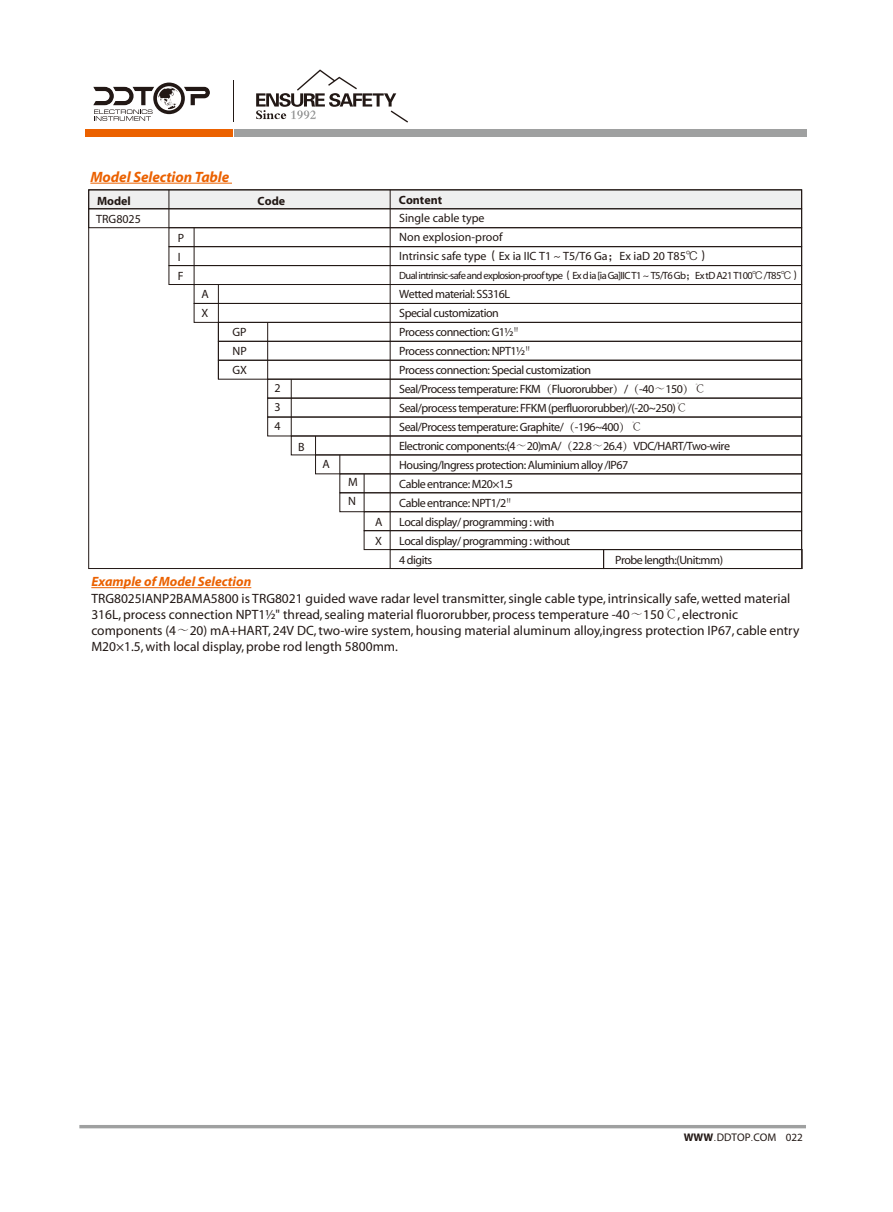
<style>
.page{position:relative;width:893px;height:1212px;background:#fff}
.page>*{position:absolute;margin:0;border:0;box-sizing:border-box;transform-origin:0 0}
.t1{font:italic 700 15px "Myriad";letter-spacing:-.005em;color:#eb6100}
.t2{font:13.5px/16.2px "Myriad";color:#221815}
.t3{font:12px/19px "Myriad";letter-spacing:-.04em;color:#221815}
.t4{font:12px/17.2px "Myriad";color:#221815}
.t5{font:700 12px "Myriad";color:#221815}
.t6{font:11.1px "Myriad";color:#221815}
.t7{font:11.1px "FZXH1 JW GB1 0";color:#221815}
.t8{font:10.5px "Myriad";letter-spacing:-.06em;color:#221815}
.s1{font-weight:700}
.s2{font-family:"FZZDXJW GB1 0"}
.s3{font-family:"Adobe Song Std";font-weight:300}
.s4{font-weight:700;font-style:italic;color:#eb6100}
.s5{font-family:"FZXH1 JW GB1 0"}
</style>
<div class="page">
<hr style="left:90px;top:183px;width:142px;height:1px;background:#eb6100">
<div style="left:89px;top:190px;width:713px;height:19px;background:#efefef"></div>
<div style="left:88px;top:190px;width:714px;height:19px;border:1px solid #221815"></div>
<div style="left:169px;top:227px;width:633px;height:20px;border:1px solid #221815"></div>
<div style="left:169px;top:246px;width:633px;height:20px;border:1px solid #221815"></div>
<div style="left:169px;top:265px;width:633px;height:20px;border:1px solid #221815"></div>
<div style="left:194px;top:284px;width:608px;height:20px;border:1px solid #221815"></div>
<div style="left:194px;top:303px;width:608px;height:20px;border:1px solid #221815"></div>
<div style="left:218px;top:322px;width:584px;height:19px;border:1px solid #221815"></div>
<div style="left:267px;top:379px;width:535px;height:19px;border:1px solid #221815"></div>
<div style="left:267px;top:398px;width:535px;height:19px;border:1px solid #221815"></div>
<div style="left:267px;top:417px;width:535px;height:19px;border:1px solid #221815"></div>
<div style="left:218px;top:341px;width:584px;height:19px;border:1px solid #221815"></div>
<div style="left:218px;top:360px;width:584px;height:19px;border:1px solid #221815"></div>
<div style="left:291px;top:436px;width:511px;height:19px;border:1px solid #221815"></div>
<div style="left:315px;top:455px;width:487px;height:19px;border:1px solid #221815"></div>
<div style="left:340px;top:492px;width:462px;height:20px;border:1px solid #221815"></div>
<div style="left:364px;top:511px;width:438px;height:20px;border:1px solid #221815"></div>
<div style="left:364px;top:530px;width:438px;height:20px;border:1px solid #221815"></div>
<div style="left:390px;top:549px;width:214px;height:20px;border:1px solid #221815"></div>
<div style="left:603px;top:549px;width:199px;height:20px;border:1px solid #221815"></div>
<hr style="left:169px;top:190px;width:1px;height:38px;background:#221815">
<hr style="left:267px;top:322px;width:1px;height:57px;background:#221815">
<hr style="left:291px;top:379px;width:1px;height:57px;background:#221815">
<hr style="left:218px;top:284px;width:1px;height:95px;background:#221815">
<hr style="left:194px;top:228px;width:1px;height:57px;background:#221815">
<hr style="left:364px;top:474px;width:1px;height:38px;background:#221815">
<svg style="left:340px;top:455px;width:1px;height:19px"></svg>
<svg style="left:315px;top:436px;width:1px;height:19px"></svg>
<hr style="left:390px;top:190px;width:1px;height:360px;background:#221815">
<hr style="left:91px;top:587px;width:160px;height:1px;background:#eb6100">
<div style="left:234px;top:129px;width:572px;height:8px;background:#9fa0a0"></div>
<div style="left:85px;top:129px;width:148px;height:8px;background:#eb6100"></div>
<hr style="left:79px;top:1125px;width:727px;height:3px;background:#9fa0a0">
<hr style="left:233px;top:80px;width:1px;height:41px;background:#221815">
<svg style="left:93px;top:83px;width:117px;height:38px"></svg>
<svg style="left:256px;top:69px;width:152px;height:54px"></svg>
<p class="t1" style="left:90px;top:169px;width:141px">Model Selection Table</p>
<p class="t5" style="left:97px;top:195px;width:35px">Model</p>
<p class="t5" style="left:258px;top:195px;width:29px">Code</p>
<p class="t4" style="left:399px;top:192px;width:87px"><span class="s1">Content<br></span>Single cable type</p>
<p class="t4" style="left:399px;top:228px;width:312px;line-height:19px">Non explosion-proof<br>Intrinsic safe type<span class="s2">（</span>Ex ia IIC T1<span class="s2">～</span>T5/T6 Ga<span class="s2">；</span>Ex iaD 20 T85<span class="s2">℃）</span></p>
<p class="t8" style="left:399px;top:270px;width:403px">Dual intrinsic-safe and explosion-proof type<span class="s2">（</span>Ex d ia [ia Ga]IIC T1<span class="s2">～</span>T5/T6 Gb<span class="s2">；</span>Ex tD A21 T100<span class="s2">℃</span> /T85<span class="s2">℃）</span></p>
<p class="t3" style="left:399px;top:285px;width:332px">Wetted material: SS316L<br>Special customization<br>Process connection: G1½<span class="s3">＂<br></span>Process connection: NPT1½<span class="s3">＂<br></span>Process connection: Special customization<br>Seal/Process temperature: FKM<span class="s3">（</span>Fluororubber<span class="s3">）</span>/<span class="s3">（</span>-40<span class="s3">～</span>150<span class="s3">）℃ </span>Seal/process temperature: FFKM (perfluororubber)/(-20~250)<span class="s3">℃ </span>Seal/Process temperature: Graphite/<span class="s3">（</span>-196~400<span class="s3">）℃<br></span>Electronic components:(4<span class="s3">～</span>20)mA/<span class="s3">（</span>22.8<span class="s3">～</span>26.4<span class="s3">）</span>VDC/HART/Two-wire Housing/Ingress protection: Aluminium alloy /IP67<br>Cable entrance: M20×1.5<br>Cable entrance: NPT1/2<span class="s3">＂<br></span>Local display/ programming : with<br>Local display/ programming : without<br>4 digits</p>
<p class="t4" style="left:96px;top:211px;width:46px">TRG8025</p>
<p class="t3" style="left:178px;top:229px;width:8px">P<br>I<br>F</p>
<p class="t3" style="left:202px;top:285px;width:9px">A<br>X</p>
<p class="t3" style="left:232px;top:323px;width:16px;text-align:justify">GP NP GX</p>
<p class="t3" style="left:274px;top:379px;width:8px;text-align:justify">2<br>3<br>4</p>
<p class="t3" style="left:298px;top:438px;width:8px">B</p>
<p class="t3" style="left:323px;top:455px;width:9px">A</p>
<p class="t3" style="left:348px;top:473px;width:11px">M<br>N</p>
<p class="t3" style="left:375px;top:512px;width:9px">A<br>X</p>
<p class="t3" style="left:615px;top:551px;width:110px">Probe length:(Unit:mm)</p>
<p class="t2" style="left:91px;top:574px;width:710px"><span class="s4">Example of Model Selection<br></span>TRG8025IANP2BAMA5800 is TRG8021 guided wave radar level transmitter, single cable type, intrinsically safe, wetted material 316L, process connection NPT1½" thread, sealing material fluororubber, process temperature -40<span class="s3">～</span>150<span class="s3">℃</span>, electronic components (4<span class="s3">～</span>20) mA+HART, 24V DC, two-wire system, housing material aluminum alloy,ingress protection IP67, cable entry M20×1.5, with local display, probe rod length 5800mm.</p>
<p class="t6" style="left:684px;top:1132px;width:121px"><span class="s1">WWW</span><span class="s5">.</span>DDTOP COM 022</p>
<p class="t7" style="left:750px;top:1131px;width:5px">.</p>
</div>
